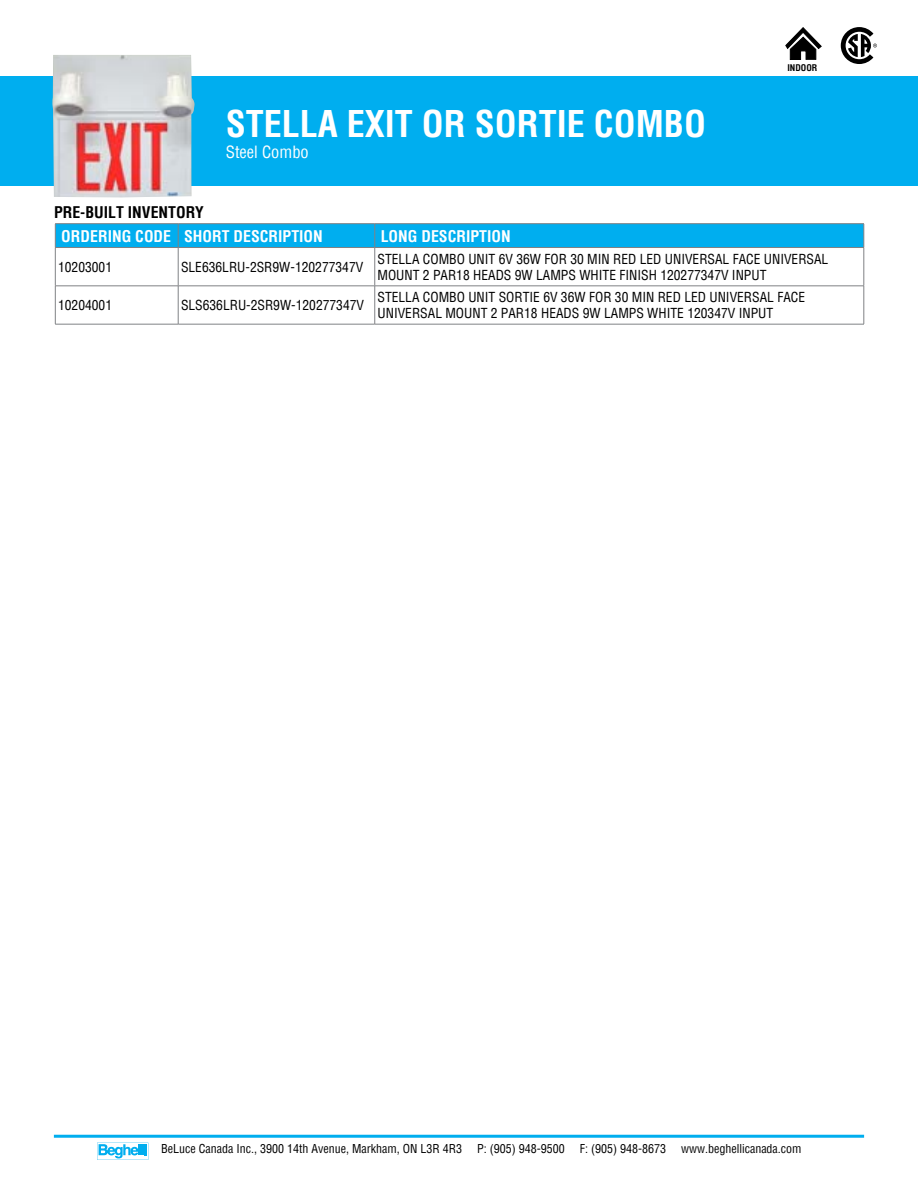
<style>
.page{position:relative;width:918px;height:1188px;background:#fff}
.page>*{position:absolute;margin:0;border:0;box-sizing:border-box;transform-origin:0 0}
.t1{font:700 condensed 36px "Helvetica";color:#fff}
.t2{font:condensed 16.5px "Helvetica";color:#fff}
.t3{font:700 condensed 15.75px "Helvetica";color:#fff}
.t4{font:700 condensed 15.75px "Helvetica";color:#000}
.t5{font:condensed 13.5px/16.2px "Helvetica";color:#000}
.t6{font:condensed 12px "Helvetica";color:#000}
.t7{font:700 condensed 9px "Helvetica";color:#000}
</style>
<div class="page">
<hr style="left:54px;top:1135px;width:810px;height:3px;background:#00aeef">
<svg style="left:97px;top:1143px;width:51px;height:17px"></svg>
<div style="left:0;top:76px;width:918px;height:110px;background:#00aeef"></div>
<hr style="left:55px;top:223px;width:123px;height:1px;background:#808285">
<hr style="left:178px;top:223px;width:197px;height:1px;background:#808285">
<hr style="left:375px;top:223px;width:489px;height:1px;background:#808285">
<div style="left:55px;top:224px;width:810px;height:24px;background:#00aeef"></div>
<hr style="left:55px;top:247px;width:123px;height:1px;background:#808285">
<hr style="left:178px;top:247px;width:197px;height:1px;background:#808285">
<hr style="left:375px;top:247px;width:489px;height:1px;background:#808285">
<hr style="left:55px;top:248px;width:1px;height:38px;background:#808285">
<hr style="left:178px;top:248px;width:1px;height:38px;background:#808285">
<hr style="left:375px;top:248px;width:1px;height:38px;background:#808285">
<hr style="left:864px;top:248px;width:1px;height:38px;background:#808285">
<hr style="left:55px;top:286px;width:123px;height:1px;background:#808285">
<hr style="left:55px;top:286px;width:1px;height:38px;background:#808285">
<hr style="left:178px;top:286px;width:197px;height:1px;background:#808285">
<hr style="left:178px;top:286px;width:1px;height:38px;background:#808285">
<hr style="left:375px;top:286px;width:489px;height:1px;background:#808285">
<hr style="left:375px;top:286px;width:1px;height:38px;background:#808285">
<hr style="left:864px;top:286px;width:1px;height:38px;background:#808285">
<hr style="left:55px;top:324px;width:123px;height:1px;background:#808285">
<hr style="left:178px;top:324px;width:197px;height:1px;background:#808285">
<hr style="left:375px;top:324px;width:489px;height:1px;background:#808285">
<svg style="left:841px;top:27px;width:36px;height:37px"></svg>
<svg style="left:785px;top:27px;width:37px;height:33px"></svg>
<img style="left:52px;top:55px;width:143px;height:142px">
<p class="t4" style="left:54px;top:202px;width:152px">PRE-BUILT INVENTORY</p>
<h1 class="t1" style="left:226px;top:100px;width:482px">STELLA EXIT OR SORTIE COMBO</h1>
<p class="t2" style="left:226px;top:141px;width:84px">Steel Combo</p>
<p class="t7" style="left:787px;top:62px;width:31px">INDOOR</p>
<p class="t3" style="left:61px;top:225px;width:263px">ORDERING CODE SHORT DESCRIPTION</p>
<p class="t3" style="left:381px;top:225px;width:131px">LONG DESCRIPTION</p>
<p class="t5" style="left:58px;top:258px;width:55px">10203001</p>
<p class="t5" style="left:181px;top:258px;width:184px">SLE636LRU-2SR9W-120277347V</p>
<p class="t5" style="left:378px;top:250px;width:452px">STELLA COMBO UNIT 6V 36W FOR 30 MIN RED LED UNIVERSAL FACE UNIVERSAL<br>MOUNT 2 PAR18 HEADS 9W LAMPS WHITE FINISH 120277347V INPUT</p>
<p class="t5" style="left:58px;top:297px;width:55px">10204001</p>
<p class="t5" style="left:181px;top:297px;width:185px">SLS636LRU-2SR9W-120277347V</p>
<p class="t5" style="left:378px;top:289px;width:429px">STELLA COMBO UNIT SORTIE 6V 36W FOR 30 MIN RED LED UNIVERSAL FACE<br>UNIVERSAL MOUNT 2 PAR18 HEADS 9W LAMPS WHITE 120347V INPUT</p>
<p class="t6" style="left:161px;top:1141px;width:302px">BeLuce Canada Inc., 3900 14th Avenue, Markham, ON L3R 4R3</p>
<p class="t6" style="left:477px;top:1141px;width:89px">P: (905) 948-9500</p>
<p class="t6" style="left:580px;top:1141px;width:88px">F: (905) 948-8673</p>
<p class="t6" style="left:681px;top:1141px;width:122px">www.beghellicanada.com</p>
</div>
